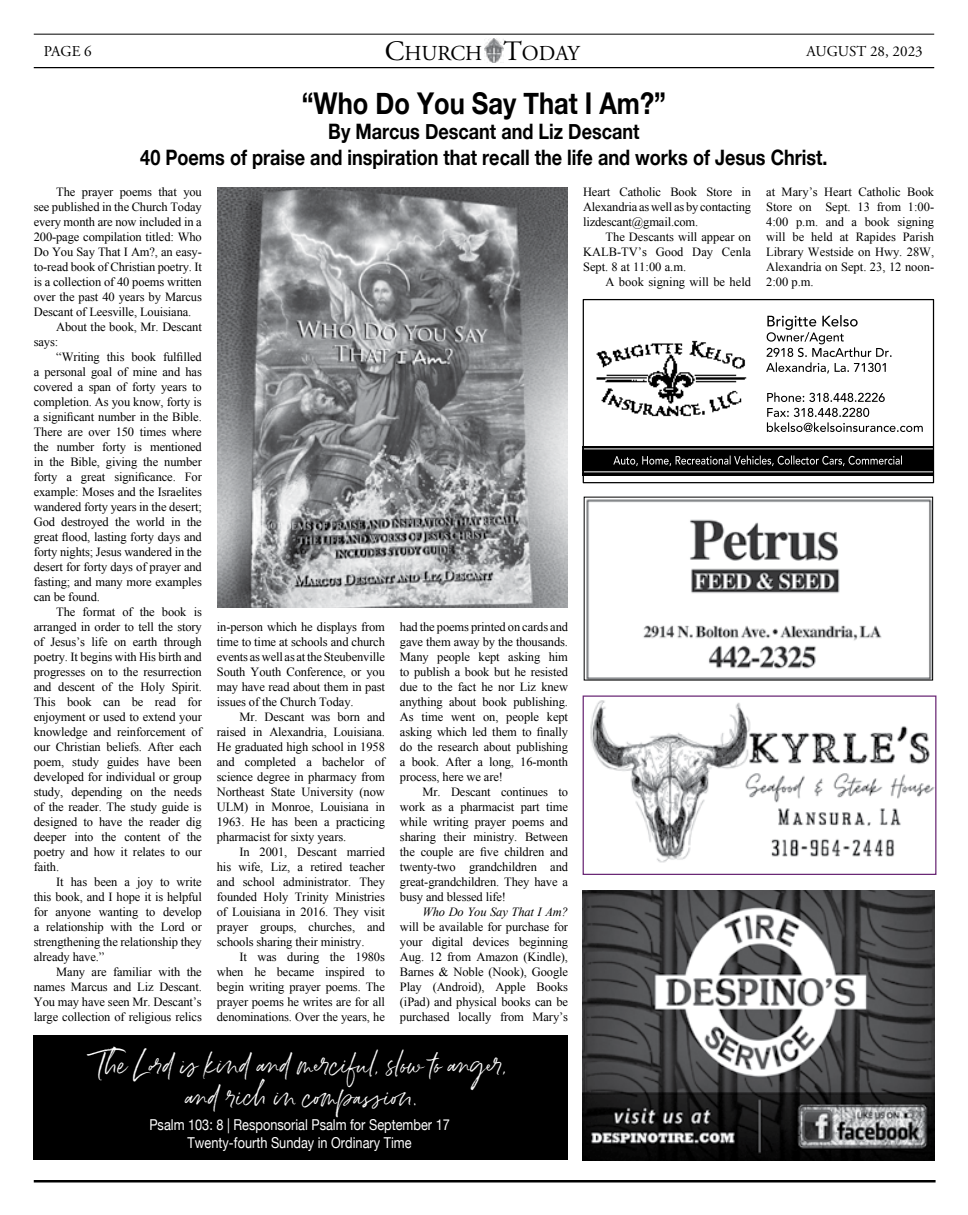
<style>
.page{position:relative;width:968px;height:1215px;background:#fff}
.page>*{position:absolute;margin:0;border:0;box-sizing:border-box;transform-origin:0 0}
.t1{font:700 30px "Helvetica Neue";color:#000;scale:.85 1}
.t2{font:26.25px/31.5px "Belluga Wide";color:#fff;text-align:center;scale:.85 1}
.t3{font:700 21.25px/25.5px "Helvetica Neue";color:#000;text-align:center;scale:.85 1}
.t4{font:21.25px "Adobe Garamond Pro";color:#000}
.t5{font:15px/18px "Helvetica Neue";color:#fff;text-align:center;scale:.85 1}
.t6{font:15px "Adobe Garamond Pro";color:#000}
.t7{font:12.5px/15px "Times New Roman";letter-spacing:-.01em;color:#000;text-align:justify}
.t8{font:italic 12.5px "Times New Roman";letter-spacing:-.01em;color:#000}
.s1{font-size:28.12px}
</style>
<div class="page">
<hr style="left:34px;top:67px;width:900px;height:1px;background:#000">
<hr style="left:34px;top:1180px;width:901px;height:2px;background:#000">
<img style="left:485px;top:38px;width:18px;height:25px">
<hr style="left:34px;top:34px;width:900px;height:1px;background:#000">
<img style="left:590px;top:700px;width:344px;height:163px">
<div style="left:582px;top:695px;width:354px;height:180px;border:1px solid #6a2875"></div>
<img style="left:582px;top:890px;width:352px;height:270px">
<div style="left:33px;top:1036px;width:535px;height:124px;background:#000"></div>
<img style="left:217px;top:187px;width:350px;height:421px">
<img style="left:586px;top:499px;width:344px;height:179px">
<div style="left:582px;top:446px;width:352px;height:29px;background:#000"></div>
<svg style="left:613px;top:456px;width:287px;height:10px"></svg>
<hr style="left:582px;top:449px;width:352px;height:1px;background:#fff">
<img style="left:596px;top:340px;width:151px;height:77px">
<svg style="left:767px;top:408px;width:155px;height:24px"></svg>
<svg style="left:767px;top:392px;width:117px;height:10px"></svg>
<svg style="left:766px;top:315px;width:125px;height:58px"></svg>
<hr style="left:582px;top:472px;width:352px;height:1px;background:#fff">
<div style="left:582px;top:299px;width:352px;height:184px;border:1px solid #000"></div>
<p class="t6" style="left:44px;top:42px;width:50px">PAGE 6</p>
<h3 class="t4" style="left:385px;top:41px;width:196px"><span class="s1">C</span>HURCH <span class="s1">T</span>ODAY</h3>
<p class="t6" style="left:806px;top:42px;width:118px">AUGUST 28, 2023</p>
<h1 class="t1" style="left:302px;top:79px;width:430px">“Who Do You Say That I Am?”</h1>
<h3 class="t3" style="left:140px;top:119px;width:810px">By Marcus Descant and Liz Descant<br>40 Poems of praise and inspiration that recall the life and works of Jesus Christ.</h3>
<p class="t7" style="left:766px;top:184px;width:170px">at Mary’s Heart Catholic Book Store on Sept. 13 from 1:00- 4:00 p.m. and a book signing will be held at Rapides Parish Library Westside on Hwy. 28W, Alexandria on Sept. 23, 12 noon-2:00 p.m.</p>
<p class="t7" style="left:56px;top:184px;width:147px">The prayer poems that you</p>
<p class="t7" style="left:34px;top:199px;width:169px">see published in the Church Today</p>
<p class="t7" style="left:34px;top:214px;width:169px">every month are now included in a</p>
<p class="t7" style="left:34px;top:229px;width:170px">200-page compilation titled: Who</p>
<p class="t7" style="left:34px;top:244px;width:170px">Do You Say That I Am?, an easy-</p>
<p class="t7" style="left:34px;top:259px;width:170px">to-read book of Christian poetry. It</p>
<p class="t7" style="left:34px;top:274px;width:170px">is a collection of 40 poems written</p>
<p class="t7" style="left:34px;top:289px;width:170px">over the past 40 years by Marcus</p>
<p class="t7" style="left:34px;top:304px;width:159px">Descant of Leesville, Louisiana.</p>
<p class="t7" style="left:56px;top:319px;width:147px">About the book, Mr. Descant</p>
<p class="t7" style="left:34px;top:334px;width:26px">says:</p>
<p class="t7" style="left:56px;top:349px;width:147px">“Writing this book fulfilled</p>
<p class="t7" style="left:34px;top:364px;width:170px">a personal goal of mine and has</p>
<p class="t7" style="left:34px;top:379px;width:170px">covered a span of forty years to</p>
<p class="t7" style="left:34px;top:394px;width:169px">completion. As you know, forty is</p>
<p class="t7" style="left:34px;top:409px;width:170px">a significant number in the Bible.</p>
<p class="t7" style="left:34px;top:424px;width:169px">There are over 150 times where</p>
<p class="t7" style="left:34px;top:439px;width:170px">the number forty is mentioned</p>
<p class="t7" style="left:34px;top:454px;width:169px">in the Bible, giving the number</p>
<p class="t7" style="left:34px;top:469px;width:170px">forty a great significance. For</p>
<p class="t7" style="left:34px;top:484px;width:170px">example: Moses and the Israelites</p>
<p class="t7" style="left:34px;top:499px;width:170px">wandered forty years in the desert;</p>
<p class="t7" style="left:34px;top:514px;width:169px">God destroyed the world in the</p>
<p class="t7" style="left:34px;top:529px;width:170px">great flood, lasting forty days and</p>
<p class="t7" style="left:34px;top:544px;width:169px">forty nights; Jesus wandered in the</p>
<p class="t7" style="left:34px;top:559px;width:170px">desert for forty days of prayer and</p>
<p class="t7" style="left:34px;top:574px;width:170px">fasting; and many more examples</p>
<p class="t7" style="left:34px;top:589px;width:68px">can be found.</p>
<p class="t7" style="left:56px;top:604px;width:147px">The format of the book is</p>
<p class="t7" style="left:34px;top:619px;width:170px">arranged in order to tell the story</p>
<p class="t7" style="left:34px;top:634px;width:169px">of Jesus’s life on earth through</p>
<p class="t7" style="left:34px;top:649px;width:170px">poetry. It begins with His birth and</p>
<p class="t7" style="left:34px;top:664px;width:170px">progresses on to the resurrection</p>
<p class="t7" style="left:34px;top:679px;width:170px">and descent of the Holy Spirit.</p>
<p class="t7" style="left:34px;top:694px;width:170px">This book can be read for</p>
<p class="t7" style="left:34px;top:709px;width:169px">enjoyment or used to extend your</p>
<p class="t7" style="left:34px;top:724px;width:170px">knowledge and reinforcement of</p>
<p class="t7" style="left:34px;top:739px;width:170px">our Christian beliefs. After each</p>
<p class="t7" style="left:34px;top:754px;width:169px">poem, study guides have been</p>
<p class="t7" style="left:34px;top:769px;width:170px">developed for individual or group</p>
<p class="t7" style="left:34px;top:784px;width:170px">study, depending on the needs</p>
<p class="t7" style="left:34px;top:799px;width:169px">of the reader. The study guide is</p>
<p class="t7" style="left:34px;top:814px;width:170px">designed to have the reader dig</p>
<p class="t7" style="left:34px;top:829px;width:170px">deeper into the content of the</p>
<p class="t7" style="left:34px;top:844px;width:170px">poetry and how it relates to our</p>
<p class="t7" style="left:34px;top:859px;width:27px">faith.</p>
<p class="t7" style="left:56px;top:874px;width:147px">It has been a joy to write</p>
<p class="t7" style="left:34px;top:889px;width:170px">this book, and I hope it is helpful</p>
<p class="t7" style="left:34px;top:904px;width:169px">for anyone wanting to develop</p>
<p class="t7" style="left:34px;top:919px;width:170px">a relationship with the Lord or</p>
<p class="t7" style="left:34px;top:934px;width:170px">strengthening the relationship they</p>
<p class="t7" style="left:34px;top:949px;width:72px">already have.”</p>
<p class="t7" style="left:56px;top:964px;width:147px">Many are familiar with the</p>
<p class="t7" style="left:34px;top:979px;width:170px">names Marcus and Liz Descant.</p>
<p class="t7" style="left:34px;top:994px;width:169px">You may have seen Mr. Descant’s</p>
<p class="t7" style="left:34px;top:1009px;width:170px">large collection of religious relics</p>
<p class="t7" style="left:583px;top:184px;width:170px">Heart Catholic Book Store in Alexandria as well as by contacting lizdescant@gmail.com.</p>
<p class="t7" style="left:583px;top:229px;width:169px;text-indent:22px">The Descants will appear on KALB-TV’s Good Day Cenla Sept. 8 at 11:00 a.m.</p>
<p class="t7" style="left:605px;top:274px;width:147px">A book signing will be held</p>
<p class="t7" style="left:217px;top:619px;width:170px">in-person which he displays from time to time at schools and church events as well as at the Steubenville South Youth Conference, or you may have read about them in past issues of the Church Today.</p>
<p class="t7" style="left:217px;top:709px;width:170px;text-indent:23px">Mr. Descant was born and raised in Alexandria, Louisiana.<br>He graduated high school in 1958 and completed a bachelor of science degree in pharmacy from Northeast State University (now ULM) in Monroe, Louisiana in 1963. He has been a practicing pharmacist for sixty years.</p>
<p class="t7" style="left:217px;top:844px;width:170px;text-indent:23px">In 2001, Descant married his wife, Liz, a retired teacher and school administrator. They founded Holy Trinity Ministries of Louisiana in 2016. They visit prayer groups, churches, and schools sharing their ministry.</p>
<p class="t7" style="left:217px;top:949px;width:170px;text-indent:23px">It was during the 1980s when he became inspired to begin writing prayer poems. The prayer poems he writes are for all denominations. Over the years, he</p>
<p class="t7" style="left:400px;top:619px;width:170px">had the poems printed on cards and gave them away by the thousands.<br>Many people kept asking him to publish a book but he resisted due to the fact he nor Liz knew anything about book publishing.<br>As time went on, people kept asking which led them to finally do the research about publishing a book. After a long, 16-month process, here we are!</p>
<p class="t7" style="left:400px;top:784px;width:170px;text-indent:22px">Mr. Descant continues to work as a pharmacist part time while writing prayer poems and sharing their ministry. Between the couple are five children and twenty-two grandchildren and great-grandchildren. They have a busy and blessed life!</p>
<p class="t8" style="left:422px;top:903px;width:147px">Who Do You Say That I Am?</p>
<p class="t7" style="left:400px;top:919px;width:170px">will be available for purchase for your digital devices beginning Aug. 12 from Amazon (Kindle), Barnes &amp; Noble (Nook), Google Play (Android), Apple Books (iPad) and physical books can be purchased locally from Mary’s</p>
<h2 class="t2" style="left:94px;top:1048px;width:488px">The Lord is kind and merciful, slow to anger, and rich in compassion.</h2>
<p class="t5" style="left:149px;top:1116px;width:355px">Psalm 103: 8 | Responsorial Psalm for September 17<br>Twenty-fourth Sunday in Ordinary Time</p>
</div>
